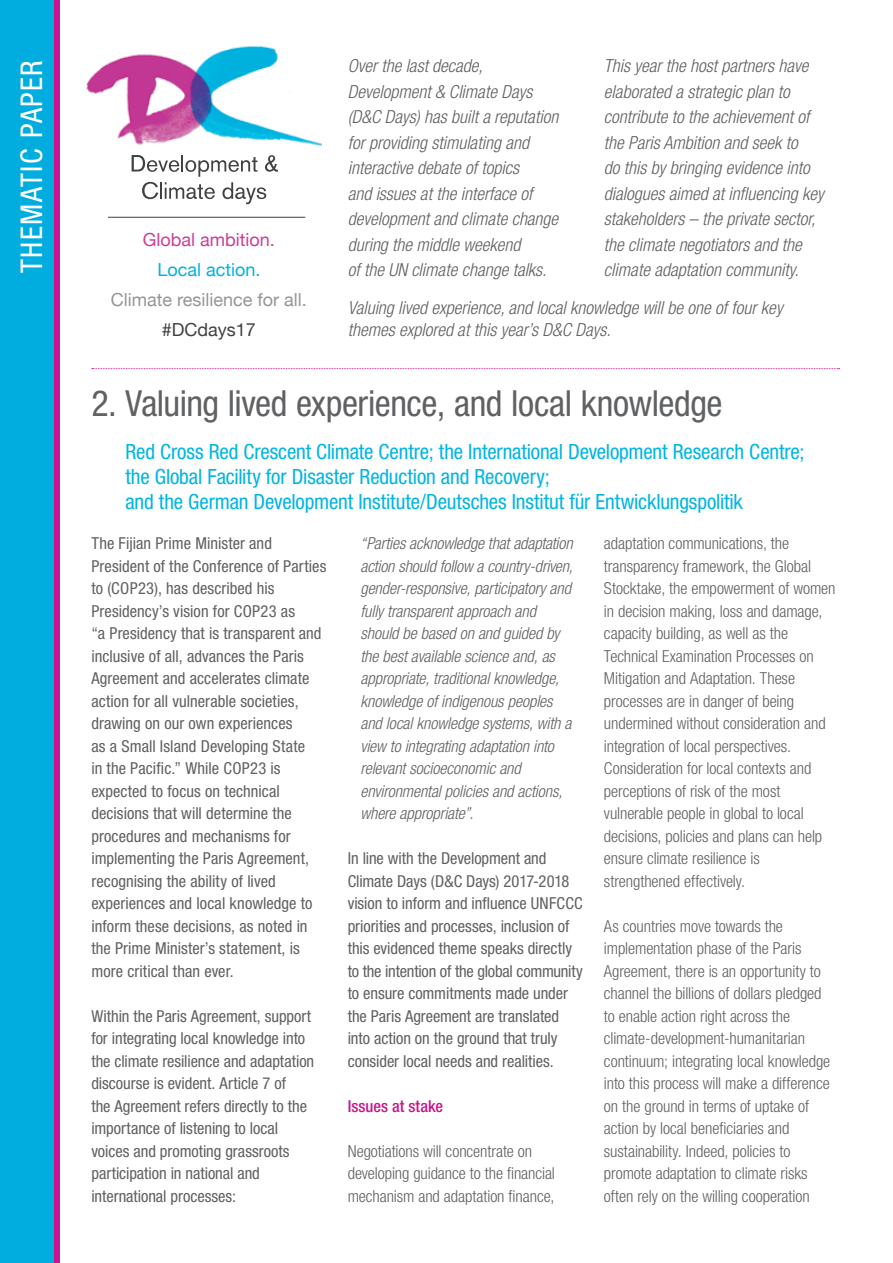
<style>
.page{position:relative;width:893px;height:1263px;background:#fff}
.page>*{position:absolute;margin:0;border:0;box-sizing:border-box;transform-origin:0 0}
.author{font:condensed 36px "Helvetica Neue LT Std";letter-spacing:-.01em;color:#606163}
.day_pink_all_caps{font:condensed 30px "Helvetica Neue LT Std";letter-spacing:.05em;color:#fff}
.title___author_copy{font:condensed 21px/25.2px "Helvetica Neue LT Std";letter-spacing:-.005em;color:#00b5e2}
.intro{font:italic 300 condensed 18px/25.5px "Helvetica Neue LT Com";color:#606163}
.t1{font:18px "Helvetica Neue";color:#939598}
.t2{font:18px "Helvetica Neue";color:#cd3d96}
.t3{font:18px "Helvetica Neue";color:#00b2e0}
.t4{font:18px "Helvetica Neue";color:#414042}
.lead__text_before_1{font:condensed 16.5px/22.5px "Helvetica Neue LT Std";color:#606163}
.text_grey_light{font:300 condensed 16.5px/22.5px "Helvetica Neue LT Std";letter-spacing:-.005em;color:#606163}
.lead__text_before_1-2{font:italic 300 condensed 16.5px/22.5px "Helvetica Neue LT Com";letter-spacing:-.005em;color:#606163}
.Subheading_pink_bol{font:500 condensed 16.5px "Helvetica Neue LT Std";color:#c9148d}
</style>
<div class="page">
<img style="left:87px;top:46px;width:234px;height:122px">
<svg style="left:132px;top:155px;width:146px;height:49px"></svg>
<div style="left:0;top:0;width:54px;height:1263px;background:#00adde"></div>
<div style="left:54px;top:0;width:6px;height:1263px;background:#c9148d"></div>
<svg style="left:92px;top:368px;width:748px;height:1px"></svg>
<hr style="left:108px;top:217px;width:197px;height:1px;background:#414042">
<p class="day_pink_all_caps" style="left:14px;top:273px;width:214px;rotate:-90deg">THEMATIC PAPER</p>
<p class="intro" style="left:348px;top:53px;width:212px">Over the last decade,<br>Development &amp; Climate Days (D&amp;C Days) has built a reputation for providing stimulating and interactive debate of topics<br>and issues at the interface of development and climate change during the middle weekend<br>of the UN climate change talks.</p>
<p class="intro" style="left:604px;top:53px;width:221px">This year the host partners have elaborated a strategic plan to contribute to the achievement of the Paris Ambition and seek to<br>do this by bringing evidence into dialogues aimed at influencing key stakeholders – the private sector, the climate negotiators and the climate adaptation community.</p>
<p class="t2" style="left:143px;top:227px;width:134px">Global ambition.</p>
<p class="t3" style="left:157px;top:257px;width:105px">Local action.</p>
<p class="t1" style="left:111px;top:287px;width:198px">Climate resilience for all.</p>
<p class="t4" style="left:162px;top:317px;width:96px">#DCdays17</p>
<p class="intro" style="left:348px;top:296px;width:436px;line-height:22.5px">Valuing lived experience, and local knowledge will be one of four key themes explored at this year’s D&amp;C Days.</p>
<p class="author" style="left:91px;top:382px;width:633px">2. Valuing lived experience, and local knowledge</p>
<p class="title___author_copy" style="left:125px;top:439px;width:681px">Red Cross Red Crescent Climate Centre; the International Development Research Centre; the Global Facility for Disaster Reduction and Recovery;<br>and the German Development Institute/Deutsches Institut für Entwicklungspolitik</p>
<p class="lead__text_before_1" style="left:91px;top:532px;width:236px">The Fijian Prime Minister and President of the Conference of Parties to (COP23), has described his Presidency’s vision for COP23 as<br>“a Presidency that is transparent and inclusive of all, advances the Paris Agreement and accelerates climate action for all vulnerable societies, drawing on our own experiences<br>as a Small Island Developing State<br>in the Pacific.” While COP23 is expected to focus on technical decisions that will determine the procedures and mechanisms for implementing the Paris Agreement, recognising the ability of lived experiences and local knowledge to inform these decisions, as noted in the Prime Minister’s statement, is more critical than ever.</p>
<p class="lead__text_before_1" style="left:91px;top:1004px;width:224px">Within the Paris Agreement, support for integrating local knowledge into the climate resilience and adaptation discourse is evident. Article 7 of<br>the Agreement refers directly to the importance of listening to local voices and promoting grassroots participation in national and international processes:</p>
<p class="lead__text_before_1-2" style="left:360px;top:532px;width:214px">“Parties acknowledge that adaptation action should follow a country-driven, gender-responsive, participatory and fully transparent approach and should be based on and guided by the best available science and, as appropriate, traditional knowledge, knowledge of indigenous peoples and local knowledge systems, with a view to integrating adaptation into relevant socioeconomic and environmental policies and actions, where appropriate”.</p>
<p class="lead__text_before_1" style="left:348px;top:847px;width:236px">In line with the Development and Climate Days (D&amp;C Days) 2017-2018 vision to inform and influence UNFCCC priorities and processes, inclusion of this evidenced theme speaks directly to the intention of the global community to ensure commitments made under the Paris Agreement are translated into action on the ground that truly consider local needs and realities.</p>
<p class="Subheading_pink_bol" style="left:348px;top:1096px;width:97px">Issues at stake</p>
<p class="text_grey_light" style="left:348px;top:1139px;width:209px">Negotiations will concentrate on developing guidance to the financial mechanism and adaptation finance,</p>
<p class="text_grey_light" style="left:604px;top:532px;width:233px">adaptation communications, the transparency framework, the Global Stocktake, the empowerment of women in decision making, loss and damage, capacity building, as well as the Technical Examination Processes on Mitigation and Adaptation. These processes are in danger of being undermined without consideration and integration of local perspectives.<br>Consideration for local contexts and perceptions of risk of the most vulnerable people in global to local decisions, policies and plans can help ensure climate resilience is strengthened effectively.</p>
<p class="text_grey_light" style="left:604px;top:914px;width:228px">As countries move towards the implementation phase of the Paris Agreement, there is an opportunity to channel the billions of dollars pledged to enable action right across the climate-development-humanitarian continuum; integrating local knowledge into this process will make a difference on the ground in terms of uptake of action by local beneficiaries and sustainability. Indeed, policies to promote adaptation to climate risks often rely on the willing cooperation</p>
</div>
